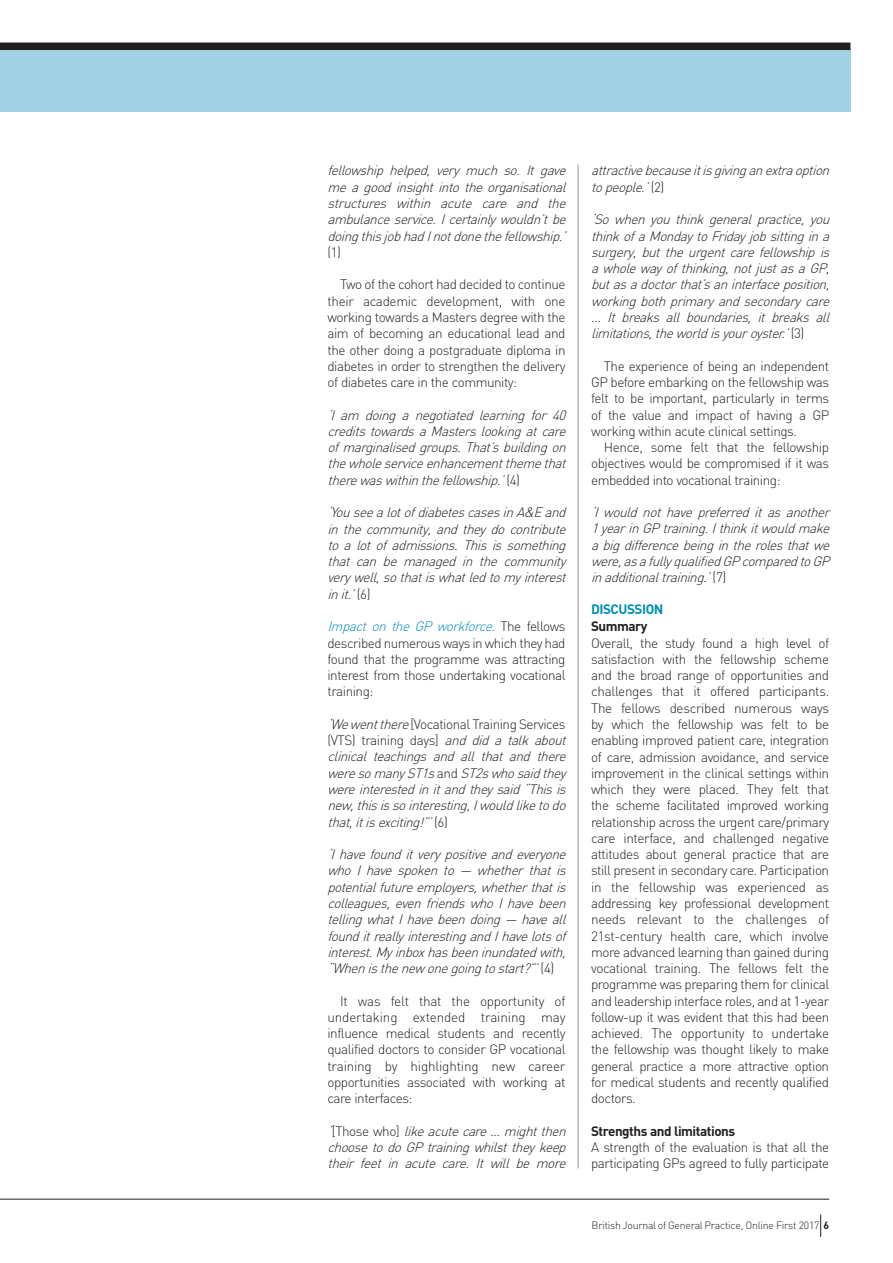
<style>
.page{position:relative;width:893px;height:1263px;background:#fff}
.page>*{position:absolute;margin:0;border:0;box-sizing:border-box;transform-origin:0 0}
.t1{font:300 13.5px/16.2px "DIN";letter-spacing:-.035em;color:#231f20;text-align:justify}
.t2{font:italic 300 13.5px/16.4px "DIN";color:#231f20;text-align:justify}
.t3{font:700 13.5px "DIN";letter-spacing:-.035em;color:#231f20}
.t4{font:700 13.5px "DIN";letter-spacing:-.035em;color:#008fb3}
.t5{font:300 10.5px "DIN";letter-spacing:-.025em;color:#231f20}
.s1{font-style:normal}
.s2{font-style:italic;color:#008fb3}
.s3{font-weight:700}
</style>
<div class="page">
<div style="left:0;top:48px;width:850px;height:64px;background:#a2d2e3"></div>
<div style="left:0;top:43px;width:850px;height:7px;background:#231f20"></div>
<hr style="left:578px;top:165px;width:1px;height:1003px;background:#939598">
<svg style="left:820px;top:1214px;width:1px;height:23px"></svg>
<hr style="left:0;top:1199px;width:829px;height:1px;background:#231f20">
<p class="t2" style="left:327px;top:162px;width:244px">fellowship helped, very much so. It gave meagoodinsightintotheorganisational structures within acute care and the ambulanceservice.Icertainlywouldn’tbe doingthisjobhadInotdonethefellowship.’</p>
<p class="t1" style="left:327px;top:244px;width:15px">(1)</p>
<p class="t1" style="left:327px;top:276px;width:240px;text-indent:13px">Two of the cohort had decided to continue their academic development, with one working towards a Masters degree with the aim of becoming an educational lead and the other doing a postgraduate diploma in diabetes in order to strengthen the delivery of diabetes care in the community:</p>
<p class="t2" style="left:327px;top:406px;width:244px">‘I am doing a negotiated learning for 40 creditstowardsaMasterslookingatcare ofmarginalisedgroups.That’sbuildingon thewholeserviceenhancementthemethat therewaswithinthefellowship.’<span class="s1">( 4 )</span></p>
<p class="t2" style="left:327px;top:504px;width:244px">‘YouseealotofdiabetescasesinA&amp;Eand inthecommunity,andtheydocontribute to a lot of admissions. This is something that can be managed in the community verywell,sothatiswhatledtomyinterest init.’<span class="s1">( 6 )</span></p>
<p class="t1" style="left:327px;top:618px;width:240px"><span class="s2">Impact on the GP workforce.</span> T h e f e l l o w s described numerous ways in which they had found that the programme was attracting interest from those undertaking vocational training:</p>
<p class="t2" style="left:327px;top:716px;width:244px;text-align:left">‘Wewentthere<span class="s1">[Vocational Training Services (VTS) training days]</span> and did a talk about clinical teachings and all that and there weresomany ST1s<span class="s1">a n d</span> ST2swhosaidthey wereinterestedinitandtheysaid“Thisis new,thisissointeresting,Iwouldliketodo that,itisexciting!”’<span class="s1">( 6 )</span></p>
<p class="t2" style="left:327px;top:846px;width:244px">‘Ihavefounditverypositiveandeveryone who I have spoken to — whether that is potentialfutureemployers,whetherthatis colleagues,evenfriendswhoIhavebeen tellingwhatIhavebeendoing— haveall founditreallyinterestingandIhavelotsof interest.Myinboxhasbeeninundatedwith, “Whenisthenew onegoingtostart?”’<span class="s1">( 4 )</span></p>
<p class="t1" style="left:327px;top:992px;width:240px;text-indent:13px">It was felt that the opportunity of undertaking extended training may influence medical students and recently qualified doctors to consider GP vocational training by highlighting new career opportunities associated with working at care interfaces:</p>
<p class="t2" style="left:327px;top:1123px;width:244px">‘<span class="s1">[ T h o s e w h o ]</span> likeacutecare… mightthen choosetodoGPtrainingwhilsttheykeep their feet in acute care. It will be more</p>
<p class="t2" style="left:591px;top:162px;width:244px">attractivebecauseitisgivinganextraoption topeople.’<span class="s1">( 2 )</span></p>
<p class="t2" style="left:591px;top:211px;width:244px">‘So when you think general practice, you thinkofaMondaytoFridayjobsittingina surgery,buttheurgentcarefellowshipis awholewayofthinking,notjustasaGP, butasadoctorthat’saninterfaceposition, workingbothprimaryandsecondarycare … It breaks all boundaries, it breaks all limitations,theworldisyouroyster.’<span class="s1">( 3 )</span></p>
<p class="t1" style="left:591px;top:358px;width:240px;text-indent:13px">The experience of being an independent GP before embarking on the fellowship was felt to be important, particularly in terms of the value and impact of having a GP working within acute clinical settings.</p>
<p class="t1" style="left:591px;top:439px;width:240px;text-indent:13px">Hence, some felt that the fellowship objectives would be compromised if it was embedded into vocational training:</p>
<p class="t2" style="left:591px;top:504px;width:244px">‘I would not have preferred it as another 1 yearinGPtraining.Ithinkitwouldmake abigdifferencebeingintherolesthatwe were,asafullyqualifiedGPcomparedtoGP inadditionaltraining.’<span class="s1">( 7 )</span></p>
<p class="t4" style="left:591px;top:600px;width:74px">DISCUSSION</p>
<p class="t3" style="left:591px;top:618px;width:58px">Summary</p>
<p class="t1" style="left:591px;top:634px;width:240px">Overall, the study found a high level of satisfaction with the fellowship scheme and the broad range of opportunities and challenges that it offered participants.<br>The fellows described numerous ways by which the fellowship was felt to be enabling improved patient care, integration of care, admission avoidance, and service improvement in the clinical settings within which they were placed. They felt that the scheme facilitated improved working relationship across the urgent care/primary care interface, and challenged negative attitudes about general practice that are still present in secondary care. Participation in the fellowship was experienced as addressing key professional development needs relevant to the challenges of 21st-century health care, which involve more advanced learning than gained during vocational training. The fellows felt the programme was preparing them for clinical and leadership interface roles, and at 1-year follow-up it was evident that this had been achieved. The opportunity to undertake the fellowship was thought likely to make general practice a more attractive option for medical students and recently qualified doctors.</p>
<p class="t3" style="left:591px;top:1122px;width:146px">Strengths and limitations</p>
<p class="t1" style="left:591px;top:1139px;width:240px">A strength of the evaluation is that all the participating GPs agreed to fully participate</p>
<p class="t5" style="left:592px;top:1219px;width:239px">British Journal of General Practice, Online First 2017 <span class="s3">6</span></p>
</div>
